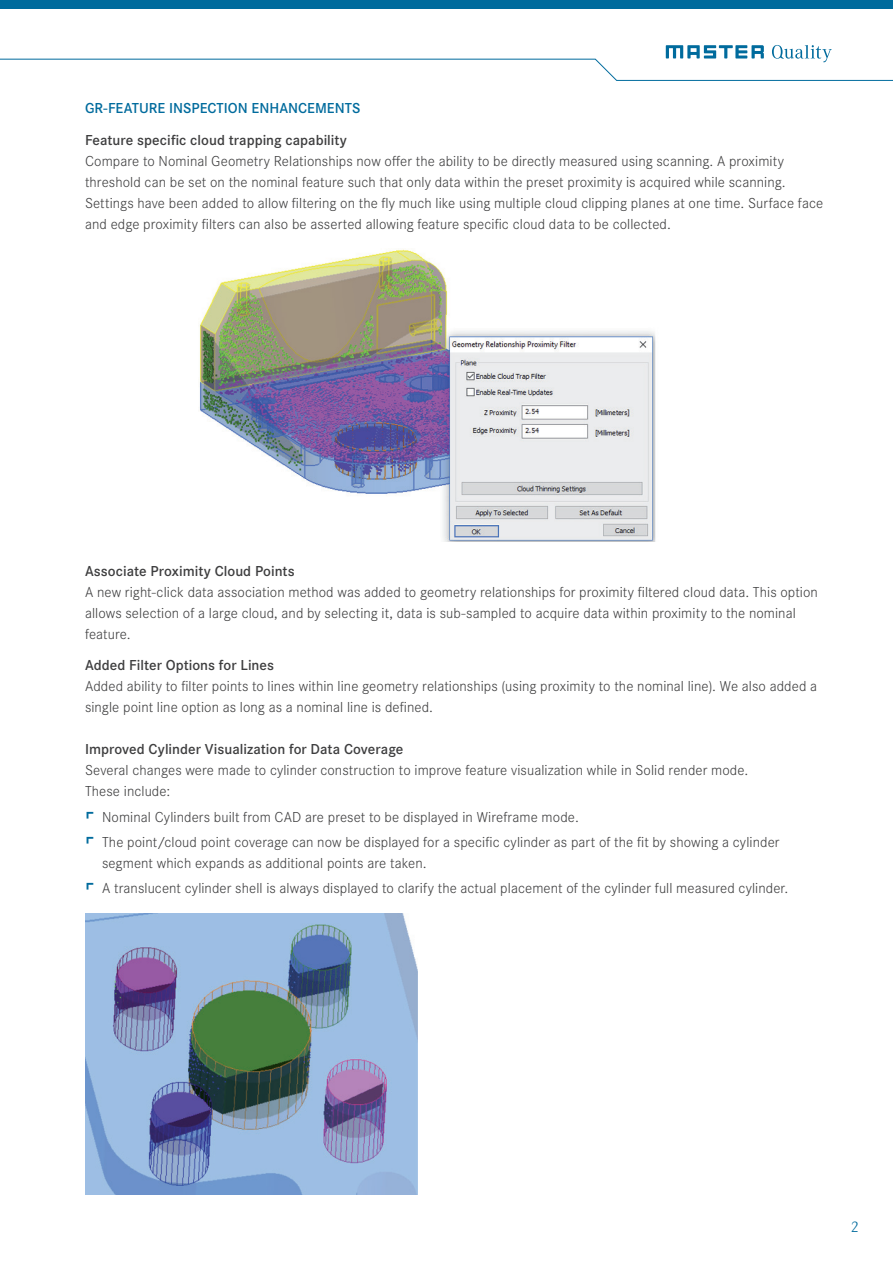
<style>
.page{position:relative;width:893px;height:1263px;background:#fff}
.page>*{position:absolute;margin:0;border:0;box-sizing:border-box;transform-origin:0 0}
.t1{font:300 15px/21px "Corporate S";letter-spacing:.005em;color:#3e3e3f}
.t2{font:600 15px "Corporate S";letter-spacing:.005em;color:#3e3e3f}
.t3{font:600 15px "Corporate S";color:#006b9d}
.t4{font:300 15px "Corporate A";color:#006b9d}
.s1{font-family:"VMT Glyph";font-weight:400;color:#006b9d}
</style>
<div class="page">
<svg style="left:0;top:45px;width:893px;height:36px"></svg>
<div style="left:0;top:0;width:893px;height:9px;background:#006b9d"></div>
<img style="left:199px;top:249px;width:457px;height:293px">
<img style="left:85px;top:913px;width:333px;height:282px">
<p class="t3" style="left:85px;top:100px;width:277px">GR-FEATURE INSPECTION ENHANCEMENTS</p>
<p class="t2" style="left:85px;top:131px;width:263px">Feature specific cloud trapping capability</p>
<p class="t1" style="left:85px;top:151px;width:740px">Compare to Nominal Geometry Relationships now offer the ability to be directly measured using scanning. A proximity threshold can be set on the nominal feature such that only data within the preset proximity is acquired while scanning.<br>Settings have been added to allow filtering on the fly much like using multiple cloud clipping planes at one time. Surface face and edge proximity filters can also be asserted allowing feature specific cloud data to be collected.</p>
<p class="t2" style="left:85px;top:562px;width:211px">Associate Proximity Cloud Points</p>
<p class="t1" style="left:85px;top:581px;width:734px">A new right-click data association method was added to geometry relationships for proximity filtered cloud data. This option allows selection of a large cloud, and by selecting it, data is sub-sampled to acquire data within proximity to the nominal feature.</p>
<p class="t2" style="left:85px;top:657px;width:191px">Added Filter Options for Lines</p>
<p class="t1" style="left:85px;top:676px;width:734px">Added ability to filter points to lines within line geometry relationships (using proximity to the nominal line). We also added a single point line option as long as a nominal line is defined.</p>
<p class="t2" style="left:85px;top:741px;width:320px">Improved Cylinder Visualization for Data Coverage</p>
<p class="t1" style="left:85px;top:760px;width:665px">Several changes were made to cylinder construction to improve feature visualization while in Solid render mode.<br>These include:</p>
<p class="t1" style="left:85px;top:806px;width:495px"><span class="s1">-</span> Nominal Cylinders built from CAD are preset to be displayed in Wireframe mode.</p>
<p class="t1" style="left:102px;top:831px;width:679px;text-indent:-17px"><span class="s1">-</span> The point/cloud point coverage can now be displayed for a specific cylinder as part of the fit by showing a cylinder segment which expands as additional points are taken.</p>
<p class="t1" style="left:85px;top:878px;width:705px"><span class="s1">-</span> A translucent cylinder shell is always displayed to clarify the actual placement of the cylinder full measured cylinder.</p>
<p class="t4" style="left:851px;top:1218px;width:10px">2</p>
</div>
